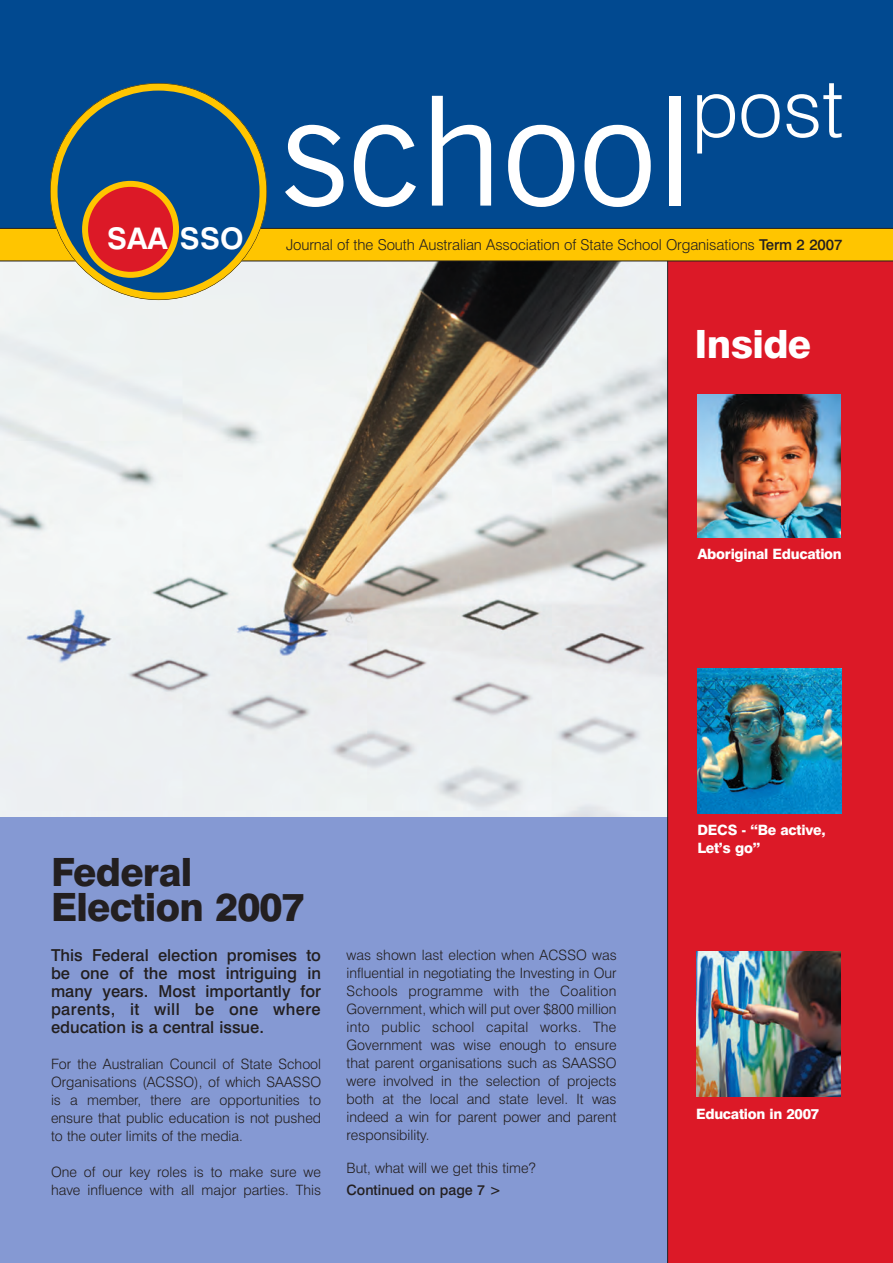
<style>
.page{position:relative;width:893px;height:1263px;background:#fff}
.page>*{position:absolute;margin:0;border:0;box-sizing:border-box;transform-origin:0 0}
.t1{font:151.8px "News Gothic BT";color:#fff}
.t2{font:300 80.1px "Swiss 721";color:#fff}
.t3{font:800 39px/34.5px "Swiss 721";letter-spacing:-.02em;color:#231f20}
.t4{font:800 39px "Swiss 721";letter-spacing:-.02em;color:#fff}
.t5{font:700 29.7px "Swiss 721 BT";color:#fff}
.t6{font:500 16.5px/18px "Swiss 721";color:#231f20;text-align:justify}
.t7{font:300 15px "Swiss 721";letter-spacing:-.005em;color:#231f20}
.t8{font:300 14.25px/18px "Swiss 721";color:#231f20;text-align:justify}
.t9{font:800 14.25px/18px "Swiss 721";letter-spacing:-.02em;color:#fff}
.t10{font:500 14.25px "Swiss 721";color:#231f20}
.s1{font-weight:500}
</style>
<div class="page">
<div style="left:0;top:258px;width:681px;height:1005px;background:#8599d3"></div>
<img style="left:0;top:262px;width:667px;height:554px">
<div style="left:668px;top:248px;width:225px;height:1015px;background:#dc1927"></div>
<div style="left:0;top:228px;width:893px;height:33px;background:#ffc500"></div>
<div style="left:0;top:0;width:893px;height:228px;background:#014990"></div>
<img style="left:697px;top:394px;width:144px;height:143px">
<img style="left:697px;top:668px;width:145px;height:145px">
<img style="left:696px;top:952px;width:145px;height:144px">
<hr style="left:0;top:228px;width:893px;height:1px;background:#231f20">
<hr style="left:0;top:261px;width:893px;height:1px;background:#231f20">
<svg style="left:50px;top:83px;width:217px;height:217px"></svg>
<svg style="left:82px;top:181px;width:97px;height:97px;background:#b94534"></svg>
<hr style="left:667px;top:261px;width:1px;height:1002px;background:#231f20">
<h3 class="t5" style="left:107px;top:227px;width:138px">SAA SSO</h3>
<h1 class="t1" style="left:282px;top:96px;width:413px">school</h1>
<h2 class="t2" style="left:692px;top:60px;width:154px">post</h2>
<p class="t7" style="left:286px;top:235px;width:558px">Journal of the South Australian Association of State School Organisations <span class="s1">Term 2 2007</span></p>
<h3 class="t4" style="left:694px;top:320px;width:118px">Inside</h3>
<p class="t9" style="left:697px;top:545px;width:146px">Aboriginal Education</p>
<p class="t9" style="left:697px;top:821px;width:130px">DECS - “Be active,<br>Let’s go”</p>
<h3 class="t3" style="left:51px;top:855px;width:255px">Federal<br>Election 2007</h3>
<p class="t6" style="left:51px;top:946px;width:271px">This Federal election promises to be one of the most intriguing in many years. Most importantly for parents, it will be one where education is a central issue.</p>
<p class="t8" style="left:51px;top:1055px;width:272px">For the Australian Council of State School Organisations (ACSSO), of which SAASSO is a member, there are opportunities to ensure that public education is not pushed to the outer limits of the media.</p>
<p class="t8" style="left:51px;top:1163px;width:272px">One of our key roles is to make sure we have influence with all major parties. This</p>
<p class="t8" style="left:347px;top:945px;width:272px">was shown last election when ACSSO was influential in negotiating the Investing in Our Schools programme with the Coalition Government, which will put over $800 million into public school capital works. The Government was wise enough to ensure that parent organisations such as SAASSO were involved in the selection of projects both at the local and state level. It was indeed a win for parent power and parent responsibility.</p>
<p class="t8" style="left:347px;top:1158px;width:191px">But, what will we get this time?</p>
<p class="t10" style="left:347px;top:1181px;width:156px">Continued on page 7 &gt;</p>
<p class="t9" style="left:696px;top:1105px;width:125px">Education in 2007</p>
</div>
